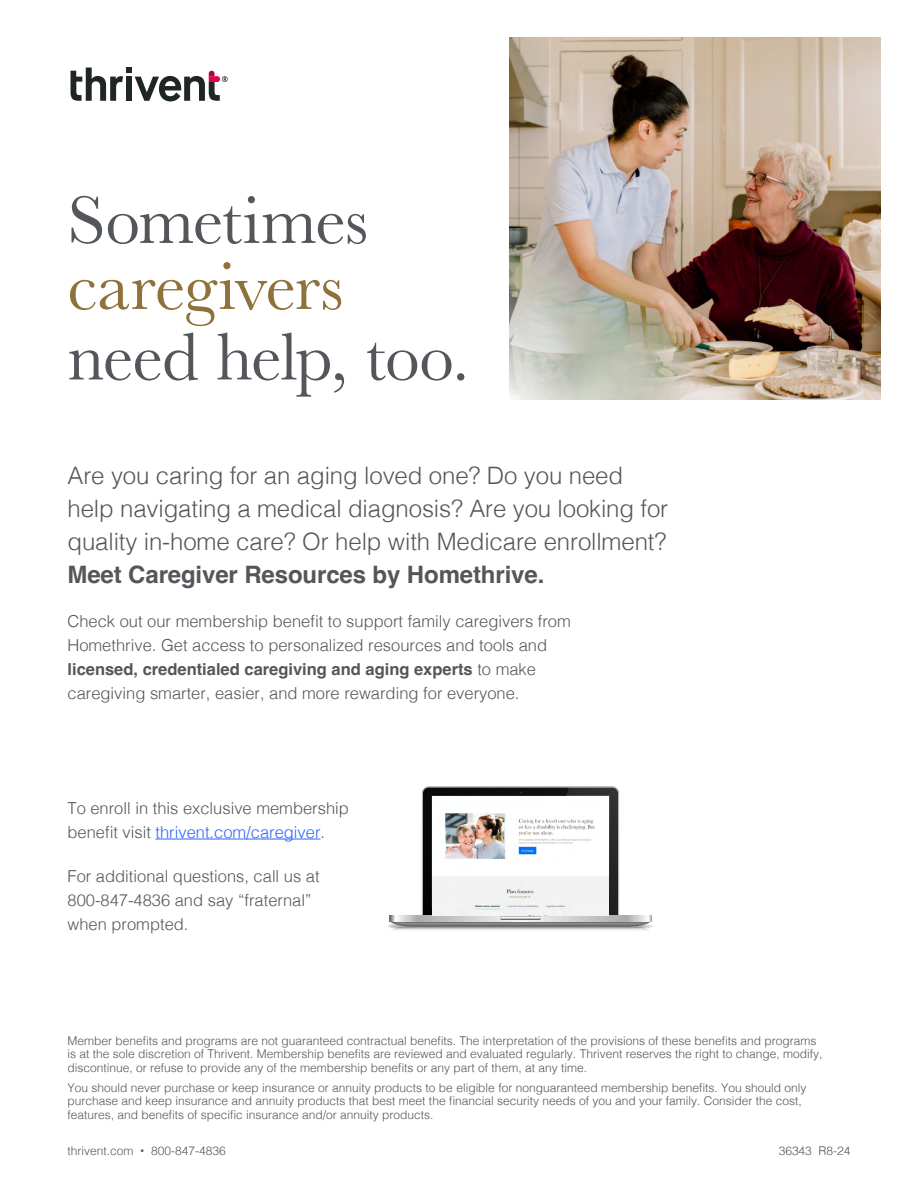
<style>
.page{position:relative;width:918px;height:1188px;background:#fff}
.page>*{position:absolute;margin:0;border:0;box-sizing:border-box;transform-origin:0 0}
.t1{font:69.9px "Baskerville";letter-spacing:-.015em;color:#53565a}
.t2{font:69.9px "Baskerville";letter-spacing:-.01em;color:#8e723a}
.t3{font:300 24px/33px "Helvetica";letter-spacing:-.005em;color:#53565a}
.t4{font:700 24px "Helvetica";letter-spacing:-.005em;color:#53565a}
.t5{font:300 16.5px/24px "Helvetica";color:#53565a}
.t6{font:300 12px/13.5px "Helvetica";color:#53565a}
.s1{font-weight:700}
.s2{color:#2e66ff}
</style>
<div class="page">
<svg style="left:71px;top:68px;width:157px;height:33px"></svg>
<hr style="left:156px;top:839px;width:165px;height:1px;background:#2e66ff">
<img style="left:509px;top:38px;width:371px;height:362px">
<svg style="left:388px;top:786px;width:266px;height:145px"></svg>
<img style="left:432px;top:796px;width:177px;height:120px">
<img style="left:445px;top:812px;width:151px;height:47px">
<hr style="left:443px;top:811px;width:155px;height:1px;background:#fff">
<h1 class="t1" style="left:68px;top:176px;width:302px">Sometimes</h1>
<h1 class="t2" style="left:68px;top:242px;width:277px">caregivers</h1>
<h1 class="t1" style="left:68px;top:312px;width:404px">need help, too.</h1>
<h2 class="t3" style="left:68px;top:457px;width:602px">Are you caring for an aging loved one? Do you need help navigating a medical diagnosis? Are you looking for quality in-home care? Or help with Medicare enrollment?</h2>
<h2 class="t4" style="left:68px;top:560px;width:478px">Meet Caregiver Resources by Homethrive.</h2>
<p class="t5" style="left:68px;top:608px;width:505px">Check out our membership benefit to support family caregivers from Homethrive. Get access to personalized resources and tools and <span class="s1">licensed, credentialed caregiving and aging experts</span> to make caregiving smarter, easier, and more rewarding for everyone.</p>
<h3 class="t5" style="left:68px;top:795px;width:283px">To enroll in this exclusive membership benefit visit <span class="s2">thrivent.com/caregiver</span>.</h3>
<h3 class="t5" style="left:68px;top:863px;width:254px">For additional questions, call us at<br>800-847-4836 and say “fraternal” when prompted.</h3>
<p class="t6" style="left:68px;top:1033px;width:756px">Member benefits and programs are not guaranteed contractual benefits. The interpretation of the provisions of these benefits and programs is at the sole discretion of Thrivent. Membership benefits are reviewed and evaluated regularly. Thrivent reserves the right to change, modify, discontinue, or refuse to provide any of the membership benefits or any part of them, at any time.</p>
<p class="t6" style="left:68px;top:1080px;width:740px">You should never purchase or keep insurance or annuity products to be eligible for nonguaranteed membership benefits. You should only purchase and keep insurance and annuity products that best meet the financial security needs of you and your family. Consider the cost, features, and benefits of specific insurance and/or annuity products.</p>
<p class="t6" style="left:68px;top:1143px;width:160px">thrivent.com <span class="s1">•</span> 800-847-4836</p>
<p class="t6" style="left:779px;top:1143px;width:73px">36343 R8-24</p>
</div>
